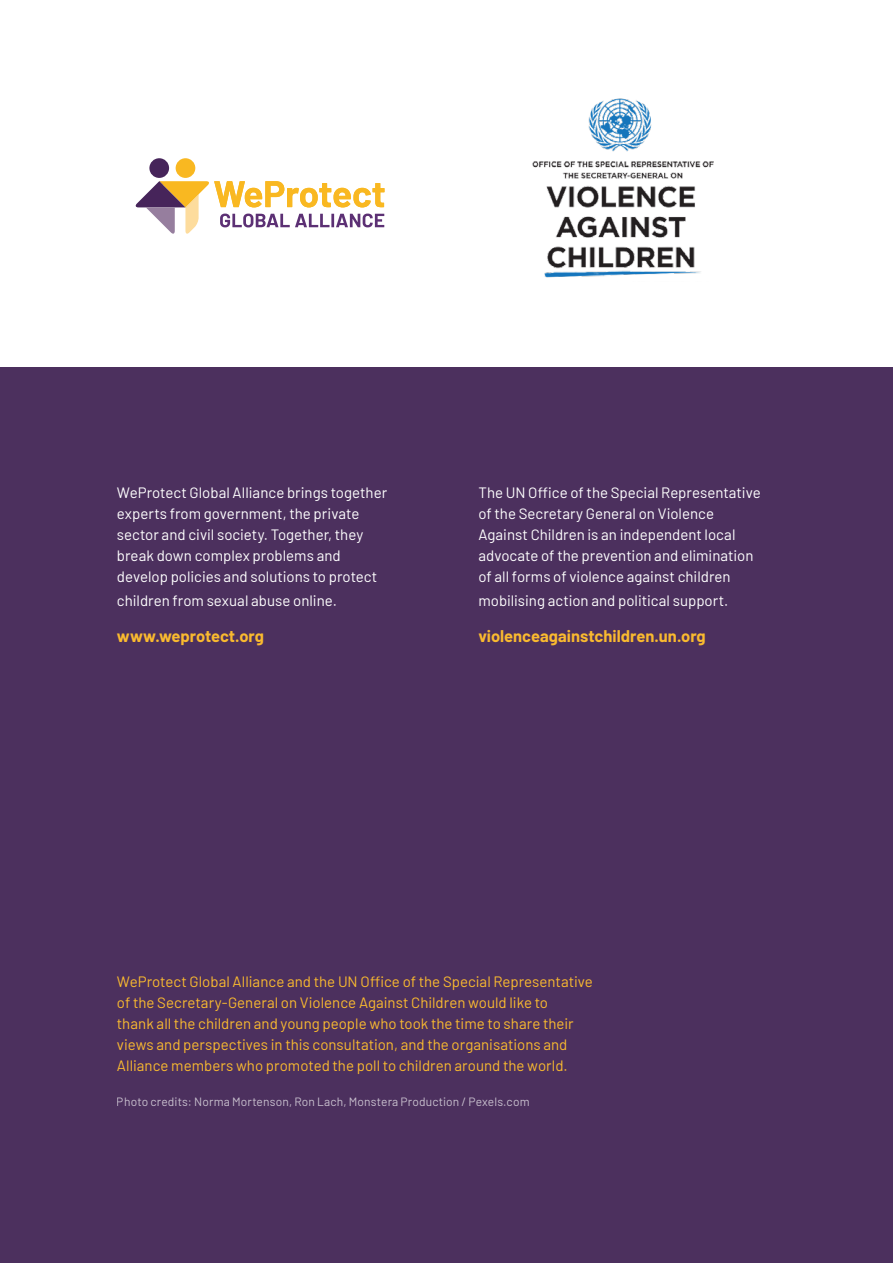
<style>
.page{position:relative;width:893px;height:1263px;background:#fff}
.page>*{position:absolute;margin:0;border:0;box-sizing:border-box;transform-origin:0 0}
.Barlow_14pt_LIGHT_YE{font:700 16.5px "Barlow";color:#faba2f}
.Barlow_14pt_LIGHT_YE-2{font:15px/21px "Barlow";color:#fff}
.Barlow_14pt_LIGHT_YE-3{font:15px/21px "Barlow";color:#faba2f}
.t1{font:12px "Barlow";letter-spacing:.01em;color:#fff}
</style>
<div class="page">
<div style="left:0;top:368px;width:893px;height:895px;background:#4c305e"></div>
<div style="left:176px;top:158px;width:19px;height:20px;background:#f9b821;border-radius:50%"></div>
<div style="left:149px;top:158px;width:20px;height:20px;background:#46245a;border-radius:50%"></div>
<svg style="left:135px;top:181px;width:249px;height:53px"></svg>
<img style="left:532px;top:98px;width:182px;height:180px">
<p class="Barlow_14pt_LIGHT_YE-2" style="left:117px;top:481px;width:272px">WeProtect Global Alliance brings together experts from government, the private sector and civil society. Together, they break down complex problems and develop policies and solutions to protect</p>
<p class="Barlow_14pt_LIGHT_YE-2" style="left:117px;top:589px;width:221px">children from sexual abuse online.</p>
<p class="Barlow_14pt_LIGHT_YE" style="left:117px;top:624px;width:149px">www.weprotect.org</p>
<p class="Barlow_14pt_LIGHT_YE-2" style="left:478px;top:481px;width:284px">The UN Office of the Special Representative of the Secretary General on Violence Against Children is an independent local advocate of the prevention and elimination of all forms of violence against children</p>
<p class="Barlow_14pt_LIGHT_YE-2" style="left:478px;top:589px;width:251px">mobilising action and political support.</p>
<p class="Barlow_14pt_LIGHT_YE" style="left:478px;top:624px;width:229px">violenceagainstchildren.un.org</p>
<p class="Barlow_14pt_LIGHT_YE-3" style="left:117px;top:970px;width:477px">WeProtect Global Alliance and the UN Office of the Special Representative of the Secretary-General on Violence Against Children would like to<br>thank all the children and young people who took the time to share their views and perspectives in this consultation, and the organisations and Alliance members who promoted the poll to children around the world.</p>
<p class="t1" style="left:117px;top:1093px;width:414px">Photo credits: Norma Mortenson, Ron Lach, Monstera Production / Pexels.com</p>
</div>
